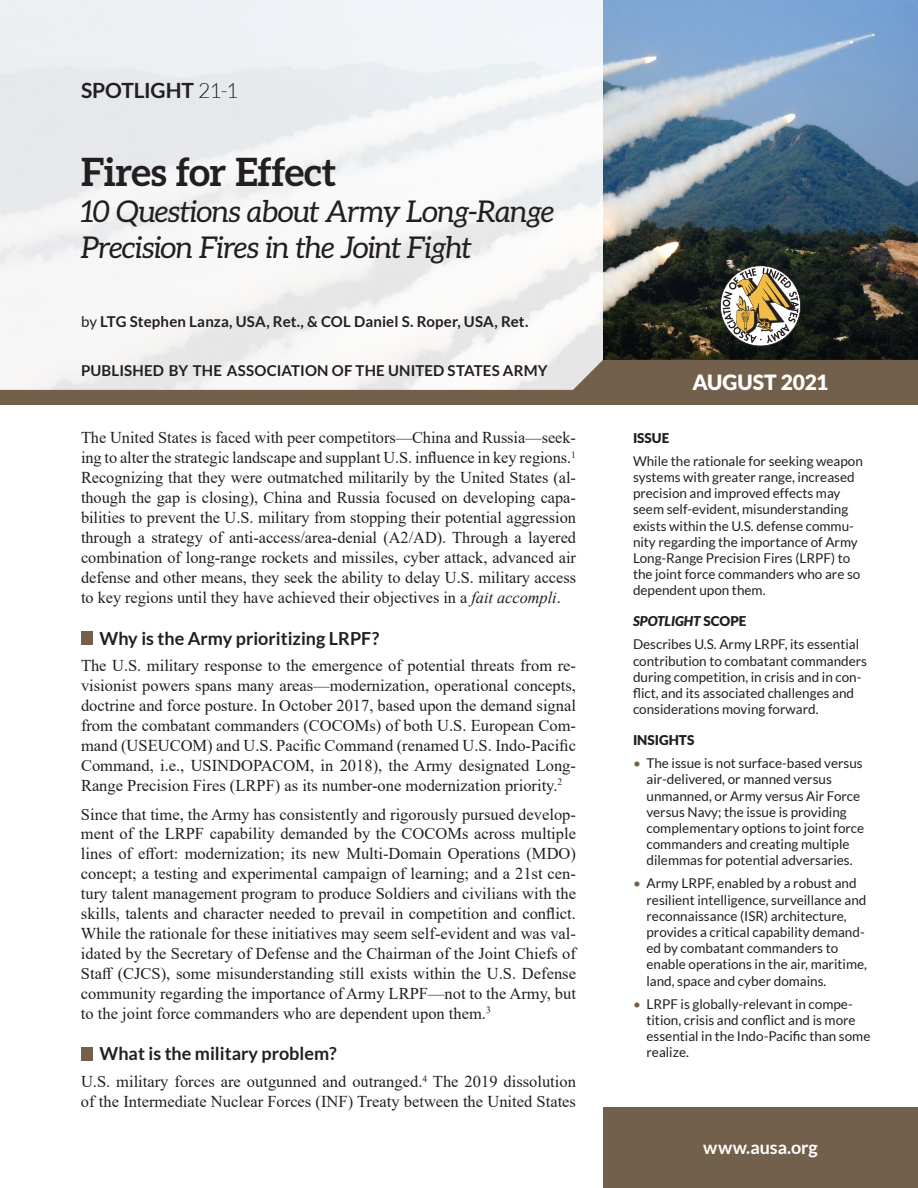
<style>
.page{position:relative;width:918px;height:1188px;background:#fff}
.page>*{position:absolute;margin:0;border:0;box-sizing:border-box;transform-origin:0 0}
.t1{font:700 39px "Aleo";letter-spacing:-.01em;color:#231f20}
.t2{font:italic 30px/36px "Aleo";letter-spacing:-.02em;color:#231f20}
.t3{font:700 21px "Lato";letter-spacing:-.01em;color:#231f20}
.t4{font:900 21px "Lato";color:#fff}
.t5{font:700 18px "Lato";color:#231f20}
.t6{font:700 18px "Lato";letter-spacing:-.005em;color:#fff}
.t7{font:16.5px/20px "Times New Roman";color:#231f20;text-align:justify}
.t8{font:700 15px "Lato";letter-spacing:.01em;color:#231f20}
.t9{font:13.5px/16.2px "Lato";color:#231f20}
.t10{font:900 13.5px "Lato";color:#231f20}
.s1{font-weight:300}
.s2{font-weight:400}
.s3{font-style:italic}
.s4{font-weight:900;font-style:italic}
.s5{font-weight:900}
.s6{color:#73604c}
</style>
<div class="page">
<img style="left:603px;top:0;width:315px;height:360px">
<svg style="left:0;top:0;width:603px;height:360px;fill:#f1f4f5"></svg>
<svg style="left:0;top:360px;width:918px;height:45px"></svg>
<svg style="left:720px;top:265px;width:81px;height:81px"></svg>
<div style="left:603px;top:1107px;width:315px;height:81px;background:#73604c"></div>
<div style="left:81px;top:631px;width:12px;height:14px;background:#73604c"></div>
<div style="left:81px;top:1047px;width:12px;height:14px;background:#73604c"></div>
<p class="t3" style="left:81px;top:78px;width:159px">SPOTLIGHT <span class="s1">21-1</span></p>
<h1 class="t1" style="left:81px;top:150px;width:257px">Fires for Effect</h1>
<h2 class="t2" style="left:81px;top:193px;width:475px">10 Questions about Army Long-Range<br>Precision Fires in the Joint Fight</h2>
<p class="t8" style="left:81px;top:313px;width:449px"><span class="s2">by</span> LTG Stephen Lanza, USA, Ret., &amp; COL Daniel S. Roper, USA, Ret.</p>
<p class="t8" style="left:81px;top:362px;width:468px">PUBLISHED BY THE ASSOCIATION OF THE UNITED STATES ARMY</p>
<p class="t7" style="left:81px;top:427px;width:497px">The United States is faced with peer competitors—China and Russia—seek&shy;ing to alter the strategic landscape and supplant U.S. influence in key regions.<sup>1<br></sup>Recognizing that they were outmatched militarily by the United States (al&shy;though the gap is closing), China and Russia focused on developing capa&shy;bilities to prevent the U.S. military from stopping their potential aggression through a strategy of anti-access/area-denial (A2/AD). Through a layered combination of long-range rockets and missiles, cyber attack, advanced air defense and other means, they seek the ability to delay U.S. military access to key regions until they have achieved their objectives in a <span class="s3">fait accompli</span>.</p>
<p class="t5" style="left:100px;top:628px;width:281px">Why is the Army prioritizing LRPF?</p>
<p class="t7" style="left:81px;top:655px;width:497px">The U.S. military response to the emergence of potential threats from re&shy;visionist powers spans many areas—modernization, operational concepts, doctrine and force posture. In October 2017, based upon the demand signal from the combatant commanders (COCOMs) of both U.S. European Com&shy;mand (USEUCOM) and U.S. Pacific Command (renamed U.S. Indo-Pacific Command, i.e., USINDOPACOM, in 2018), the Army designated Long-Range Precision Fires (LRPF) as its number-one modernization priority.<sup>2</sup></p>
<p class="t7" style="left:81px;top:803px;width:497px">Since that time, the Army has consistently and rigorously pursued develop&shy;ment of the LRPF capability demanded by the COCOMs across multiple lines of effort: modernization; its new Multi-Domain Operations (MDO) concept; a testing and experimental campaign of learning; and a 21st cen&shy;tury talent management program to produce Soldiers and civilians with the skills, talents and character needed to prevail in competition and conflict.<br>While the rationale for these initiatives may seem self-evident and was val&shy;idated by the Secretary of Defense and the Chairman of the Joint Chiefs of Staff (CJCS), some misunderstanding still exists within the U.S. Defense community regarding the importance of Army LRPF—not to the Army, but to the joint force commanders who are dependent upon them.<sup>3</sup></p>
<p class="t5" style="left:100px;top:1044px;width:239px">What is the military problem?</p>
<p class="t7" style="left:81px;top:1071px;width:497px">U.S. military forces are outgunned and outranged.<sup>4</sup> The 2019 dissolution of the Intermediate Nuclear Forces (INF) Treaty between the United States</p>
<p class="t4" style="left:693px;top:370px;width:137px">AUGUST 2021</p>
<p class="t10" style="left:633px;top:430px;width:38px">ISSUE</p>
<p class="t9" style="left:633px;top:453px;width:231px">While the rationale for seeking weapon systems with greater range, increased precision and improved effects may seem self-evident, misunderstanding exists within the U.S. defense commu&shy;nity regarding the importance of Army Long-Range Precision Fires (LRPF) to the joint force commanders who are so dependent upon them.</p>
<p class="t9" style="left:633px;top:610px;width:228px;line-height:23px"><span class="s4">SPOTLIGHT</span> <span class="s5">SCOPE<br></span>Describes U.S. Army LRPF, its essential</p>
<p class="t9" style="left:633px;top:653px;width:236px">contribution to combatant commanders during competition, in crisis and in con&shy;flict, and its associated challenges and considerations moving forward.</p>
<p class="t10" style="left:633px;top:732px;width:63px">INSIGHTS</p>
<p class="t9" style="left:646px;top:755px;width:219px;text-indent:-14px"><span class="s6">•</span> The issue is not surface-based versus air-delivered, or manned versus unmanned, or Army versus Air Force versus Navy; the issue is providing complementary options to joint force commanders and creating multiple dilemmas for potential adversaries.</p>
<p class="t9" style="left:646px;top:875px;width:222px;text-indent:-14px"><span class="s6">•</span> Army LRPF, enabled by a robust and resilient intelligence, surveillance and reconnaissance (ISR) architecture, provides a critical capability demand&shy;ed by combatant commanders to enable operations in the air, maritime, land, space and cyber domains.</p>
<p class="t9" style="left:646px;top:995px;width:225px;text-indent:-14px"><span class="s6">•</span> LRPF is globally-relevant in compe&shy;tition, crisis and conflict and is more essential in the Indo-Pacific than some realize.</p>
<p class="t6" style="left:703px;top:1137px;width:116px">www.ausa.org</p>
</div>
